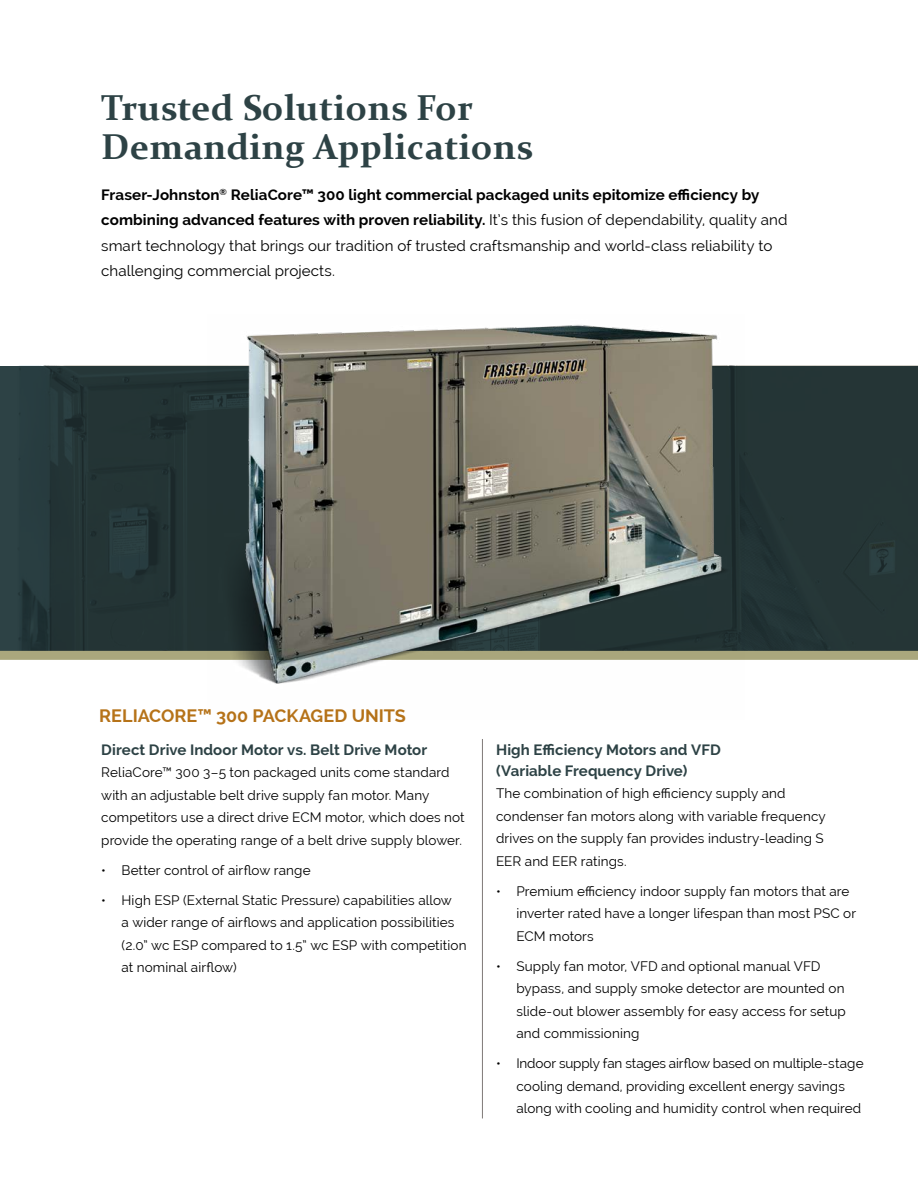
<style>
.page{position:relative;width:918px;height:1188px;background:#fff}
.page>*{position:absolute;margin:0;border:0;box-sizing:border-box;transform-origin:0 0}
.FJ___Hed{font:700 36px/39px "Constantia";letter-spacing:.01em;color:#2d4245}
.FJ___Body_Sub{font:700 18px "Raleway";letter-spacing:-.005em;color:#b67319}
.FJ___Body_Intro{font:15px/25.5px "Raleway";letter-spacing:.005em;color:#000}
.FJ___Body_Sub-2{font:700 15px/21px "Raleway";letter-spacing:.005em;color:#2d4245}
.FJ___Body{font:13.5px/22.5px "Raleway";letter-spacing:.01em;color:#000}
.s1{font-weight:700}
</style>
<div class="page">
<div style="left:0;top:366px;width:918px;height:285px;background:linear-gradient(to bottom,#253638,#243536)"></div>
<div style="left:0;top:651px;width:918px;height:9px;background:#aaa77d"></div>
<hr style="left:482px;top:739px;width:1px;height:379px;background:#7f7a77">
<img style="left:208px;top:324px;width:537px;height:360px">
<hr style="left:917px;top:707px;width:1px;height:411px;background:#aaa77d">
<p class="FJ___Hed" style="left:101px;top:87px;width:433px">Trusted Solutions For<br>Demanding Applications</p>
<p class="FJ___Body_Intro" style="left:101px;top:181px;width:688px"><span class="s1">Fraser-Johnston</span><sup>®</sup> <span class="s1">ReliaCore™ 300 light commercial packaged units epitomize efficiency by combining advanced features with proven reliability.</span> It’s this fusion of dependability, quality and smart technology that brings our tradition of trusted craftsmanship and world-class reliability to challenging commercial projects.</p>
<p class="FJ___Body_Sub" style="left:99px;top:705px;width:308px">RELIACORE™ 300 PACKAGED UNITS</p>
<p class="FJ___Body_Sub-2" style="left:101px;top:739px;width:328px">Direct Drive Indoor Motor vs. Belt Drive Motor</p>
<p class="FJ___Body" style="left:101px;top:761px;width:365px">ReliaCore™ 300 3–5 ton packaged units come standard with an adjustable belt drive supply fan motor. Many competitors use a direct drive ECM motor, which does not provide the operating range of a belt drive supply blower.</p>
<p class="FJ___Body" style="left:101px;top:858px;width:211px">• Better control of airflow range</p>
<p class="FJ___Body" style="left:122px;top:888px;width:347px;text-indent:-20px">• High ESP (External Static Pressure) capabilities allow<br>a wider range of airflows and application possibilities (2.0” wc ESP compared to 1.5” wc ESP with competition at nominal airflow)</p>
<p class="FJ___Body_Sub-2" style="left:496px;top:739px;width:226px">High Efficiency Motors and VFD (Variable Frequency Drive)</p>
<p class="FJ___Body" style="left:496px;top:782px;width:331px">The combination of high efficiency supply and condenser fan motors along with variable frequency drives on the supply fan provides industry-leading S EER and EER ratings.</p>
<p class="FJ___Body" style="left:516px;top:879px;width:341px;text-indent:-20px">• Premium efficiency indoor supply fan motors that are inverter rated have a longer lifespan than most PSC or<br>ECM motors</p>
<p class="FJ___Body" style="left:516px;top:954px;width:331px;text-indent:-20px">• Supply fan motor, VFD and optional manual VFD bypass, and supply smoke detector are mounted on slide-out blower assembly for easy access for setup and commissioning</p>
<p class="FJ___Body" style="left:516px;top:1052px;width:349px;text-indent:-20px">• Indoor supply fan stages airflow based on multiple-stage cooling demand, providing excellent energy savings along with cooling and humidity control when required</p>
</div>
